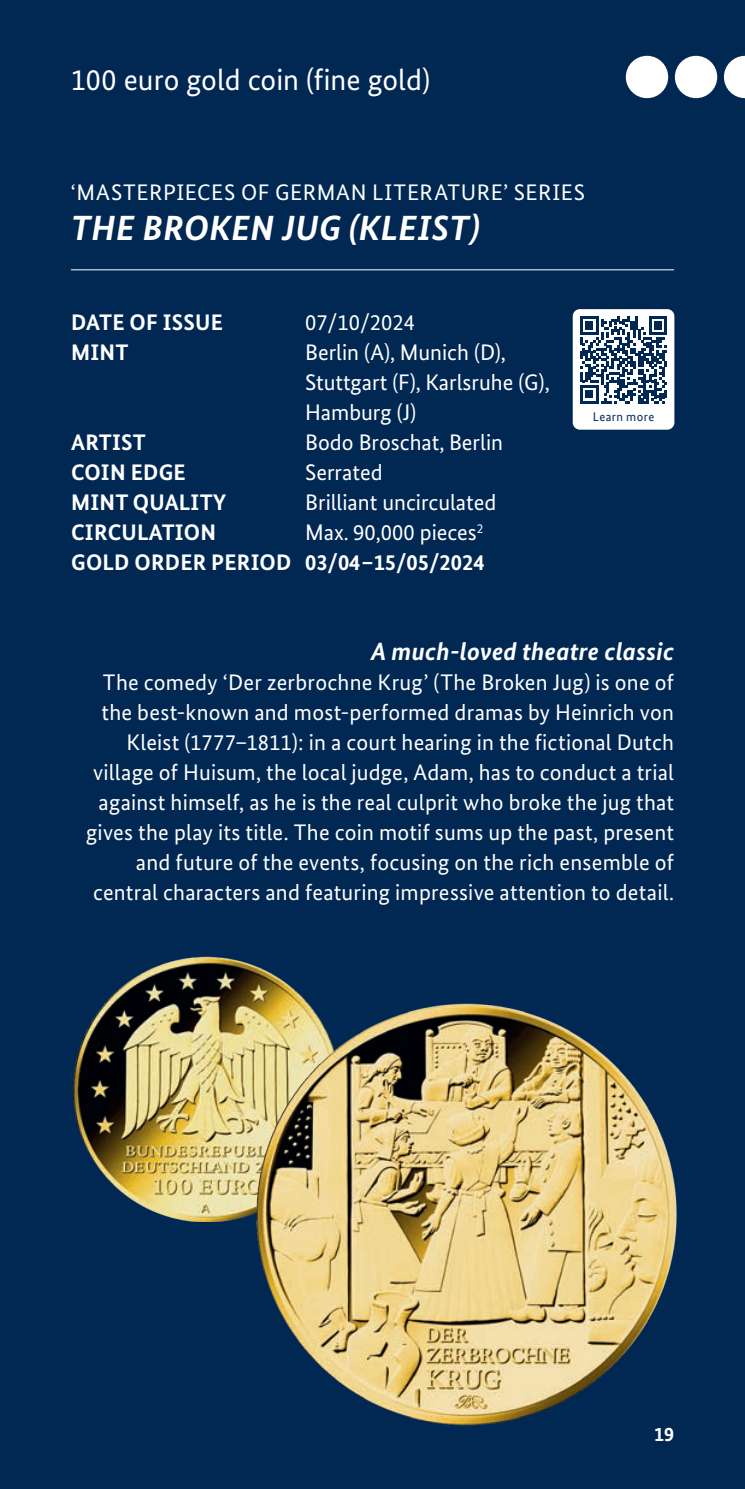
<style>
.page{position:relative;width:745px;height:1489px;background:#fff}
.page>*{position:absolute;margin:0;border:0;box-sizing:border-box;transform-origin:0 0}
.t1{font:italic 700 35px "Bundes Sans";letter-spacing:.015em;color:#fff}
.t2{font:30px "Bundes Sans";color:#fff}
.t3{font:italic 700 25px "Bundes Sans";letter-spacing:.01em;color:#fff}
.t4{font:22.5px/30px "Bundes Sans";letter-spacing:.01em;color:#fff}
.t5{font:700 22.5px/30px "Bundes Sans";letter-spacing:.01em;color:#fff;text-align:right}
.t6{font:22.5px "Bundes Sans";letter-spacing:.03em;color:#fff}
.t7{font:700 20px "Bundes Sans";color:#fff}
.t8{font:12.5px "Bundes Sans";letter-spacing:.035em;color:#002853}
.s1{font-weight:400}
</style>
<div class="page">
<div style="left:0;top:0;width:744px;height:1488px;background:#002853"></div>
<img style="left:73px;top:956px;width:234px;height:265px">
<img style="left:255px;top:1002px;width:422px;height:424px">
<hr style="left:71px;top:269px;width:602px;height:1px;background:#fff">
<div style="left:674px;top:56px;width:42px;height:42px;background:#fff;border-radius:50%"></div>
<div style="left:625px;top:56px;width:42px;height:42px;background:#fff;border-radius:50%"></div>
<svg style="left:723px;top:56px;width:21px;height:42px"></svg>
<div style="left:572px;top:309px;width:102px;height:120px;background:#fff;border-radius:7px"></div>
<svg style="left:580px;top:316px;width:86px;height:87px"></svg>
<h2 class="t2" style="left:71px;top:61px;width:360px">100 euro gold coin (fine gold)</h2>
<p class="t6" style="left:71px;top:179px;width:515px">‘MASTERPIECES OF GERMAN LITERATURE’ SERIES</p>
<h1 class="t1" style="left:71px;top:207px;width:410px">THE BROKEN JUG (KLEIST)</h1>
<p class="t5" style="left:71px;top:307px;width:153px">DATE OF ISSUE</p>
<p class="t4" style="left:305px;top:307px;width:111px">07/10/2024</p>
<p class="t5" style="left:71px;top:337px;width:59px">MINT</p>
<p class="t4" style="left:305px;top:337px;width:246px">Berlin (A), Munich (D),<br>Stuttgart (F), Karlsruhe (G),<br>Hamburg (J)</p>
<p class="t5" style="left:71px;top:427px;width:76px">ARTIST</p>
<p class="t4" style="left:305px;top:427px;width:199px">Bodo Broschat, Berlin</p>
<p class="t5" style="left:71px;top:457px;width:116px">COIN EDGE</p>
<p class="t4" style="left:305px;top:457px;width:79px">Serrated</p>
<p class="t5" style="left:71px;top:487px;width:156px">MINT QUALITY</p>
<p class="t4" style="left:305px;top:487px;width:193px">Brilliant uncirculated</p>
<p class="t5" style="left:71px;top:517px;width:146px">CIRCULATION</p>
<p class="t5" style="left:71px;top:517px;width:415px"><span class="s1">Max. 90,000 pieces</span><sup>2<br></sup>GOLD ORDER PERIOD 03/04–15/05/2024</p>
<p class="t8" style="left:592px;top:408px;width:63px">Learn more</p>
<p class="t3" style="left:371px;top:636px;width:304px">A much-loved theatre classic</p>
<p class="t4" style="left:86px;top:667px;width:589px;text-align:right">The comedy ‘Der zerbrochne Krug’ (The Broken Jug) is one of the best-known and most-performed dramas by Heinrich von Kleist (1777–1811): in a court hearing in the fictional Dutch village of Huisum, the local judge, Adam, has to conduct a trial against himself, as he is the real culprit who broke the jug that gives the play its title. The coin motif sums up the past, present and future of the events, focusing on the rich ensemble of central characters and featuring impressive attention to detail.</p>
<p class="t7" style="left:653px;top:1421px;width:21px">19</p>
</div>
